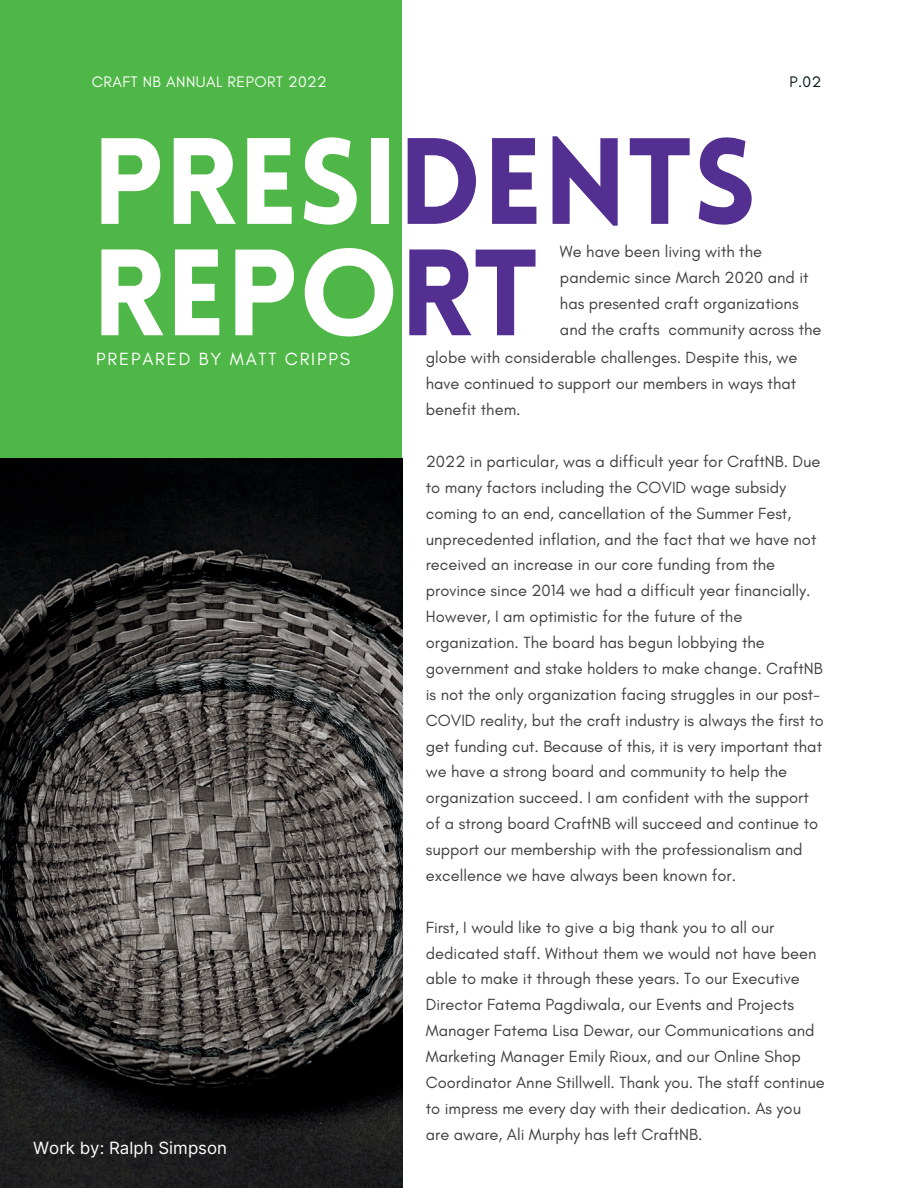
<style>
.page{position:relative;width:918px;height:1188px;background:#fff}
.page>*{position:absolute;margin:0;border:0;box-sizing:border-box;transform-origin:0 0}
.t1{font:900 120px/111.3px "Lovelo";color:#fff}
.t2{font:18px "Glacial Indifference";letter-spacing:.1em;color:#fff}
.t3{font:16.95px "Inter";color:#fff}
.t4{font:16.5px/25.8px "Glacial Indifference";color:#3f3f3f}
.t5{font:15.6px "Glacial Indifference";letter-spacing:.03em;color:#fff}
.t6{font:15.6px "Glacial Indifference";color:#00141a}
.s1{color:#522f90}
</style>
<div class="page">
<div style="left:0;top:0;width:402px;height:477px;background:#4fb747"></div>
<img style="left:0;top:458px;width:402px;height:730px">
<p class="t5" style="left:92px;top:72px;width:237px">CRAFT NB ANNUAL REPORT 2022</p>
<p class="t6" style="left:789px;top:72px;width:34px">P.02</p>
<p class="t1" style="left:92px;top:138px;width:666px">PRESI<span class="s1">DENTS<br></span>REPO<span class="s1">RT</span></p>
<p class="t4" style="left:560px;top:239px;width:263px">We have been living with the pandemic since March 2020 and it has presented craft organizations and the crafts community across the</p>
<p class="t2" style="left:96px;top:348px;width:255px">PREPARED BY MATT CRIPPS</p>
<p class="t4" style="left:426px;top:345px;width:373px;text-align:justify">globe with considerable challenges. Despite this, we have continued to support our members in ways that benefit them.</p>
<p class="t4" style="left:426px;top:448px;width:400px">2022 in particular, was a difficult year for CraftNB. Due to many factors including the COVID wage subsidy coming to an end, cancellation of the Summer Fest, unprecedented inflation, and the fact that we have not received an increase in our core funding from the province since 2014 we had a difficult year financially.<br>However, I am optimistic for the future of the organization. The board has begun lobbying the government and stake holders to make change. CraftNB is not the only organization facing struggles in our post-COVID reality, but the craft industry is always the first to get funding cut. Because of this, it is very important that we have a strong board and community to help the organization succeed. I am confident with the support of a strong board CraftNB will succeed and continue to support our membership with the professionalism and excellence we have always been known for.</p>
<p class="t4" style="left:426px;top:914px;width:401px">First, I would like to give a big thank you to all our dedicated staff. Without them we would not have been able to make it through these years. To our Executive Director Fatema Pagdiwala, our Events and Projects Manager Fatema Lisa Dewar, our Communications and Marketing Manager Emily Rioux, and our Online Shop Coordinator Anne Stillwell. Thank you. The staff continue to impress me every day with their dedication. As you are aware, Ali Murphy has left CraftNB.</p>
<p class="t3" style="left:33px;top:1138px;width:195px">Work by: Ralph Simpson</p>
</div>
